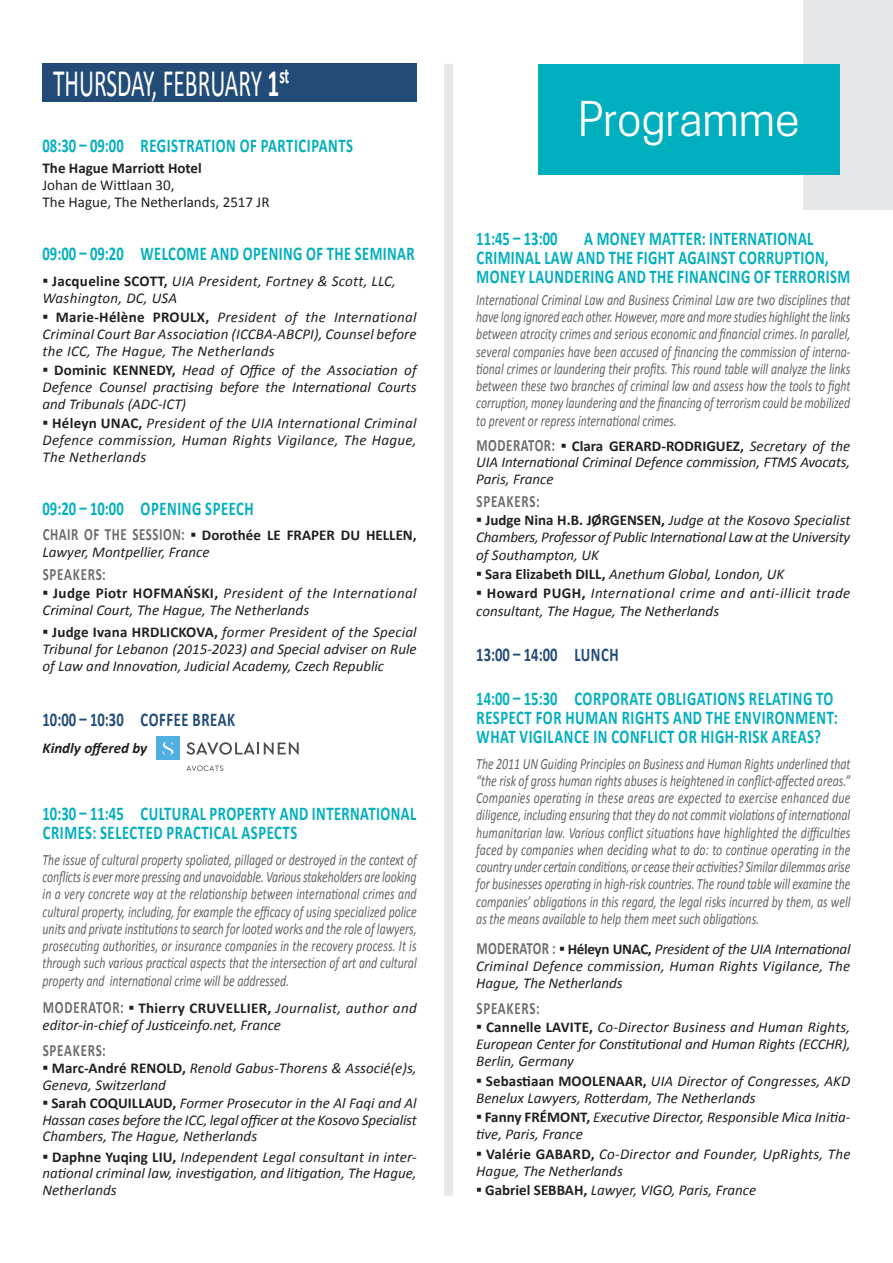
<style>
.page{position:relative;width:893px;height:1263px;background:#fff}
.page>*{position:absolute;margin:0;border:0;box-sizing:border-box;transform-origin:0 0}
.t1{font:45px "Cooper Hewitt";color:#fff}
.t2{font:39px "Calibri";color:#fff;scale:.6 1}
.t3{font:700 19.5px/19px "Calibri";letter-spacing:.03em;color:#00afbe;scale:.75 1}
.t4{font:700 19.5px "Calibri";letter-spacing:.03em;color:#224c77;scale:.75 1}
.t5{font:700 19.5px "Calibri";letter-spacing:.005em;color:#224c77;scale:.75 1}
.t6{font:700 17.25px "Calibri";letter-spacing:.06em;color:#6c6d70;scale:.75 1}
.t7{font:italic 15.75px/17.2px "Calibri";color:#636366;text-align:justify;scale:.75 1}
.t8{font:italic 15px/17.2px "Calibri";color:#231f20;text-align:justify}
.t9{font:700 15px/16.5px "Calibri";color:#231f20}
.t10{font:italic 15px/17.2px "Calibri";letter-spacing:.02em;color:#231f20}
.t11{font:15px/16.5px "Calibri";color:#231f20}
.t12{font:italic 700 15px "Calibri";color:#231f20}
.s1{font-weight:700}
.s2{font-family:"Cooper Hewitt";font-style:normal}
.s3{font-weight:700;font-style:normal}
.s4{font-size:17.25px;color:#6c6d70}
.s5{font-family:"Cooper Hewitt";font-weight:400}
.s6{font-weight:400;font-style:italic}
.s7{font-weight:700;font-style:normal;font-size:17.25px;color:#6c6d70}
</style>
<div class="page">
<div style="left:804px;top:0;width:89px;height:209px;background:#e6e7e9"></div>
<div style="left:538px;top:64px;width:302px;height:110px;background:#00afbe"></div>
<svg style="left:186px;top:742px;width:113px;height:13px"></svg>
<div style="left:156px;top:736px;width:24px;height:24px;background:#51afe2"></div>
<svg style="left:186px;top:765px;width:37px;height:6px"></svg>
<svg style="left:163px;top:742px;width:10px;height:12px"></svg>
<div style="left:444px;top:64px;width:9px;height:1132px;background:#e6e7e9"></div>
<div style="left:43px;top:64px;width:374px;height:38px;background:#224c77"></div>
<h2 class="t2" style="left:53px;top:59px;width:395px">THURSDAY, FEBRUARY <span class="s1">1</span><sup>st</sup></h2>
<h3 class="t3" style="left:43px;top:135px;width:415px">08:30 – 09:00 REGISTRATION OF PARTICIPANTS</h3>
<p class="t9" style="left:43px;top:159px;width:161px">The Hague Marriott Hotel</p>
<p class="t11" style="left:43px;top:176px;width:228px">Johan de Wittlaan 30,<br>The Hague, The Netherlands, 2517 JR</p>
<h3 class="t3" style="left:43px;top:243px;width:498px">09:00 – 09:20 WELCOME AND OPENING OF THE SEMINAR</h3>
<p class="t10" style="left:43px;top:272px;width:355px"><span class="s2">•</span> <span class="s3">Jacqueline SCOTT,</span> UIA President, Fortney &amp; Scott, LLC,<br>Washington, DC, USA</p>
<p class="t8" style="left:43px;top:307px;width:376px"><span class="s2">•</span> <span class="s3">Marie-Hélène PROULX,</span> President of the International Criminal Court Bar Association (ICCBA-ABCPI), Counsel before the ICC, The Hague, The Netherlands</p>
<p class="t8" style="left:43px;top:360px;width:376px"><span class="s2">•</span> <span class="s3">Dominic KENNEDY,</span> Head of Office of the Association of Defence Counsel practising before the International Courts and Tribunals (ADC-ICT)</p>
<p class="t8" style="left:43px;top:413px;width:376px"><span class="s2">•</span> <span class="s3">Héleyn UNAC,</span> President of the UIA International Criminal Defence commission, Human Rights Vigilance, The Hague, The Netherlands</p>
<h3 class="t3" style="left:43px;top:498px;width:283px">09:20 – 10:00 OPENING SPEECH</h3>
<p class="t9" style="left:43px;top:526px;width:376px"><span class="s4">CHAIR OF THE SESSION:</span> <span class="s5">•</span> Dorothée LE FRAPER DU HELLEN,<br><span class="s6">Lawyer, Montpellier, France</span></p>
<p class="t6" style="left:43px;top:564px;width:86px">SPEAKERS:</p>
<p class="t8" style="left:43px;top:584px;width:376px"><span class="s2">•</span> <span class="s3">Judge Piotr HOFMAŃSKI,</span> President of the International<br>Criminal Court, The Hague, The Netherlands</p>
<p class="t8" style="left:43px;top:623px;width:376px"><span class="s2">•</span> <span class="s3">Judge Ivana HRDLICKOVA,</span> former President of the Special Tribunal for Lebanon (2015-2023) and Special adviser on Rule of Law and Innovation, Judicial Academy, Czech Republic</p>
<h3 class="t4" style="left:43px;top:707px;width:258px">10:00 – 10:30 COFFEE BREAK</h3>
<p class="t12" style="left:43px;top:739px;width:106px">Kindly offered by</p>
<h3 class="t3" style="left:43px;top:803px;width:500px">10:30 – 11:45 CULTURAL PROPERTY AND INTERNATIONAL<br>CRIMES: SELECTED PRACTICAL ASPECTS</h3>
<p class="t7" style="left:43px;top:850px;width:500px">The issue of cultural property spoliated, pillaged or destroyed in the context of conflicts is ever more pressing and unavoidable. Various stakeholders are looking in a very concrete way at the relationship between international crimes and cultural property, including, for example the efficacy of using specialized police units and private institutions to search for looted works and the role of lawyers, prosecuting authorities, or insurance companies in the recovery process. It is through such various practical aspects that the intersection of art and cultural property and international crime will be addressed.</p>
<p class="t8" style="left:43px;top:999px;width:376px"><span class="s7">MODERATOR:</span> <span class="s2">•</span> <span class="s3">Thierry CRUVELLIER,</span> Journalist, author and editor-in-chief of Justiceinfo.net, France</p>
<p class="t6" style="left:43px;top:1039px;width:86px">SPEAKERS:</p>
<p class="t8" style="left:43px;top:1059px;width:376px"><span class="s2">•</span> <span class="s3">Marc-André RENOLD,</span> Renold Gabus-Thorens &amp; Associé(e)s,<br>Geneva, Switzerland</p>
<p class="t8" style="left:43px;top:1094px;width:376px;line-height:16.5px"><span class="s2">•</span> <span class="s3">Sarah COQUILLAUD,</span> Former Prosecutor in the Al Faqi and Al Hassan cases before the ICC, legal officer at the Kosovo Specialist Chambers, The Hague, Netherlands</p>
<p class="t8" style="left:42px;top:1148px;width:376px;line-height:16.5px"><span class="s2">•</span> <span class="s3">Daphne Yuqing LIU,</span> Independent Legal consultant in inter&shy;national criminal law, investigation, and litigation, The Hague, Netherlands</p>
<h1 class="t1" style="left:578px;top:93px;width:223px">Programme</h1>
<h3 class="t3" style="left:477px;top:228px;width:500px;text-indent:108px">A MONEY MATTER: INTERNATIONAL<br>CRIMINAL LAW AND THE FIGHT AGAINST CORRUPTION,<br>MONEY LAUNDERING AND THE FINANCING OF TERRORISM</h3>
<p class="t7" style="left:476px;top:290px;width:500px">International Criminal Law and Business Criminal Law are two disciplines that have long ignored each other. However, more and more studies highlight the links between atrocity crimes and serious economic and financial crimes. In parallel, several companies have been accused of financing the commission of interna&shy;tional crimes or laundering their profits. This round table will analyze the links between these two branches of criminal law and assess how the tools to fight corruption, money laundering and the financing of terrorism could be mobilized to prevent or repress international crimes.</p>
<p class="t8" style="left:476px;top:437px;width:376px;line-height:16.5px"><span class="s7">MODERATOR:</span> <span class="s2">•</span> <span class="s3">Clara GERARD-RODRIGUEZ,</span> Secretary of the UIA International Criminal Defence commission, FTMS Avocats, Paris, France</p>
<p class="t6" style="left:476px;top:491px;width:86px">SPEAKERS:</p>
<p class="t8" style="left:476px;top:511px;width:376px"><span class="s2">•</span> <span class="s3">Judge Nina H.B. JØRGENSEN,</span> Judge at the Kosovo Specialist Chambers, Professor of Public International Law at the University of Southampton, UK</p>
<p class="t8" style="left:476px;top:565px;width:310px"><span class="s2">•</span> <span class="s3">Sara Elizabeth DILL,</span> Anethum Global, London, UK</p>
<p class="t8" style="left:476px;top:584px;width:376px"><span class="s2">•</span> <span class="s3">Howard PUGH,</span> International crime and anti-illicit trade consultant, The Hague, The Netherlands</p>
<h3 class="t5" style="left:476px;top:643px;width:191px">13:00 – 14:00 LUNCH</h3>
<h3 class="t3" style="left:476px;top:688px;width:483px">14:00 – 15:30 CORPORATE OBLIGATIONS RELATING TO<br>RESPECT FOR HUMAN RIGHTS AND THE ENVIRONMENT:<br>WHAT VIGILANCE IN CONFLICT OR HIGH-RISK AREAS?</h3>
<p class="t7" style="left:476px;top:754px;width:500px">The 2011 UN Guiding Principles on Business and Human Rights underlined that “the risk of gross human rights abuses is heightened in conflict-affected areas.” Companies operating in these areas are expected to exercise enhanced due diligence, including ensuring that they do not commit violations of international humanitarian law. Various conflict situations have highlighted the difficulties faced by companies when deciding what to do: to continue operating in the country under certain conditions, or cease their activities? Similar dilemmas arise for businesses operating in high-risk countries. The round table will examine the companies’ obligations in this regard, the legal risks incurred by them, as well as the means available to help them meet such obligations.</p>
<p class="t8" style="left:476px;top:939px;width:376px"><span class="s7">MODERATOR :</span> <span class="s2">•</span> <span class="s3">Héleyn UNAC,</span> President of the UIA International Criminal Defence commission, Human Rights Vigilance, The Hague, The Netherlands</p>
<p class="t6" style="left:476px;top:997px;width:86px">SPEAKERS:</p>
<p class="t8" style="left:476px;top:1017px;width:376px"><span class="s2">•</span> <span class="s3">Cannelle LAVITE,</span> Co-Director Business and Human Rights, European Center for Constitutional and Human Rights (ECCHR), Berlin, Germany</p>
<p class="t8" style="left:476px;top:1071px;width:376px"><span class="s2">•</span> <span class="s3">Sebastiaan MOOLENAAR,</span> UIA Director of Congresses, AKD<br>Benelux Lawyers, Rotterdam, The Netherlands</p>
<p class="t8" style="left:476px;top:1108px;width:376px"><span class="s2">•</span> <span class="s3">Fanny FRÉMONT,</span> Executive Director, Responsible Mica Initia&shy;tive, Paris, France</p>
<p class="t8" style="left:476px;top:1144px;width:376px"><span class="s2">•</span> <span class="s3">Valérie GABARD,</span> Co-Director and Founder, UpRights, The<br>Hague, The Netherlands</p>
<p class="t8" style="left:476px;top:1181px;width:281px"><span class="s2">•</span> <span class="s3">Gabriel SEBBAH,</span> Lawyer, VIGO, Paris, France</p>
<h3 class="t3" style="left:476px;top:228px;width:110px">11:45 – 13:00</h3>
</div>
